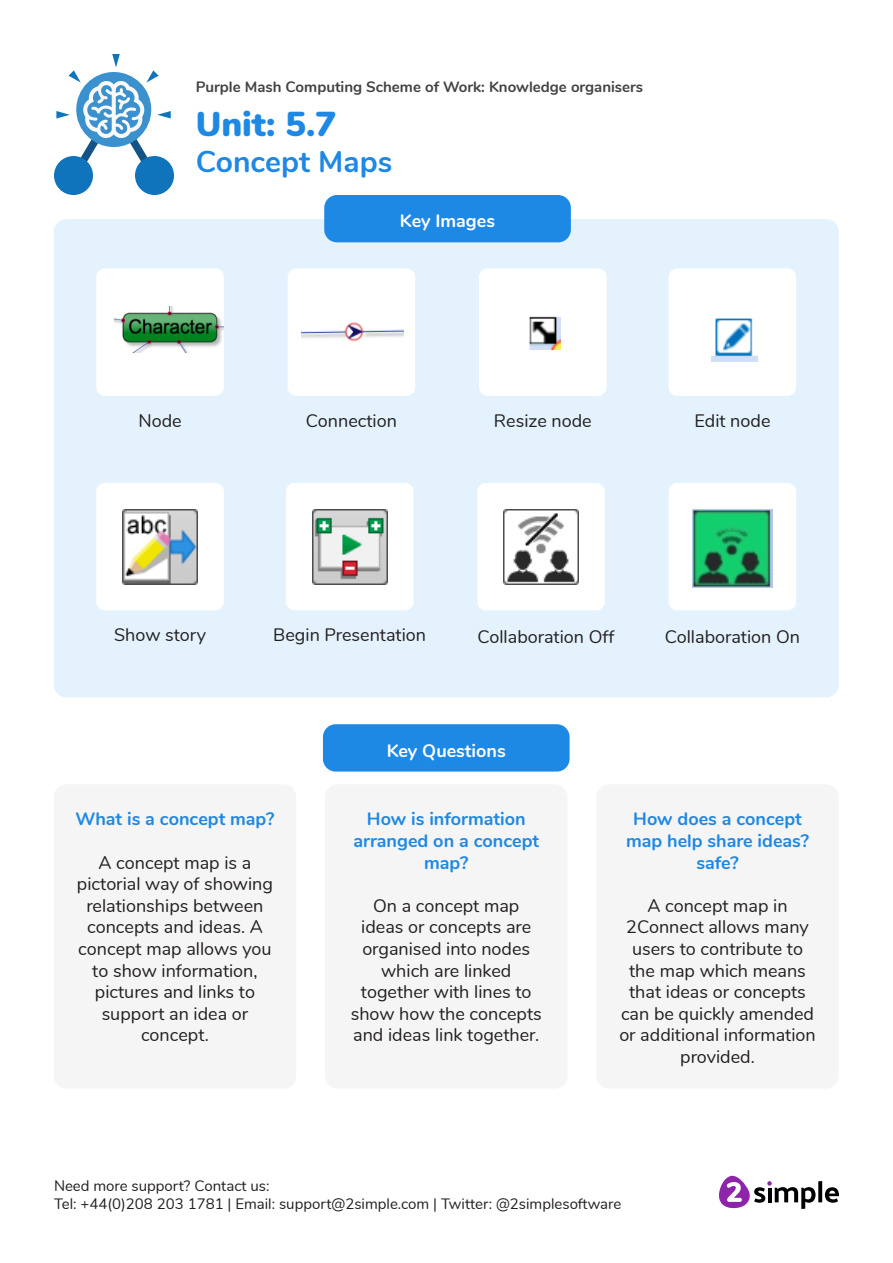
<style>
.page{position:relative;width:893px;height:1263px;background:#fff}
.page>*{position:absolute;margin:0;border:0;box-sizing:border-box;transform-origin:0 0}
.t1{font:900 34.5px "Nunito";color:#1e88e5}
.t2{font:700 30px "Nunito";color:#1e88e5}
.t3{font:18px/21.6px "Nunito";color:#231f20;text-align:center}
.t4{font:700 18px/21.6px "Nunito";color:#1e88e5;text-align:center}
.t5{font:700 18px "Nunito";color:#fff}
.t6{font:15px/18px "Nunito";color:#231f20}
.t7{font:700 15px "Nunito";color:#424242}
</style>
<div class="page">
<svg style="left:818px;top:1181px;width:4px;height:21px"></svg>
<svg style="left:825px;top:1187px;width:14px;height:16px"></svg>
<svg style="left:719px;top:1176px;width:96px;height:33px"></svg>
<div style="left:54px;top:156px;width:39px;height:39px;background:#1074bc;border-radius:50%"></div>
<div style="left:135px;top:156px;width:39px;height:39px;background:#1074bc;border-radius:50%"></div>
<svg style="left:56px;top:54px;width:115px;height:133px"></svg>
<div style="left:54px;top:219px;width:785px;height:478px;background:#e3f2fd;border-radius:13px"></div>
<div style="left:324px;top:195px;width:247px;height:47px;background:#1e88e5;border-radius:13px"></div>
<div style="left:96px;top:268px;width:128px;height:128px;background:#fff;border-radius:9px"></div>
<div style="left:288px;top:268px;width:127px;height:128px;background:#fff;border-radius:9px"></div>
<div style="left:479px;top:268px;width:128px;height:128px;background:#fff;border-radius:9px"></div>
<img style="left:529px;top:316px;width:31px;height:33px">
<div style="left:669px;top:268px;width:127px;height:128px;background:#fff;border-radius:9px"></div>
<div style="left:286px;top:483px;width:127px;height:127px;background:#fff;border-radius:9px"></div>
<div style="left:477px;top:483px;width:128px;height:127px;background:#fff;border-radius:9px"></div>
<div style="left:669px;top:483px;width:127px;height:127px;background:#fff;border-radius:9px"></div>
<img style="left:312px;top:509px;width:75px;height:75px">
<img style="left:504px;top:509px;width:75px;height:75px">
<img style="left:114px;top:306px;width:110px;height:46px">
<img style="left:302px;top:322px;width:102px;height:20px">
<img style="left:711px;top:318px;width:47px;height:43px">
<img style="left:693px;top:509px;width:79px;height:78px">
<div style="left:96px;top:483px;width:128px;height:127px;background:#fff;border-radius:9px"></div>
<img style="left:123px;top:509px;width:75px;height:75px">
<div style="left:323px;top:724px;width:247px;height:47px;background:#1e88e5;border-radius:13px"></div>
<div style="left:54px;top:784px;width:242px;height:305px;background:#f5f5f5;border-radius:13px"></div>
<div style="left:325px;top:784px;width:242px;height:305px;background:#f5f5f5;border-radius:13px"></div>
<div style="left:596px;top:784px;width:243px;height:305px;background:#f5f5f5;border-radius:13px"></div>
<p class="t7" style="left:196px;top:76px;width:449px">Purple Mash Computing Scheme of Work: Knowledge organisers</p>
<p class="t1" style="left:196px;top:98px;width:142px">Unit: 5.7</p>
<p class="t2" style="left:196px;top:139px;width:198px">Concept Maps</p>
<p class="t5" style="left:400px;top:208px;width:97px">Key Images</p>
<p class="t3" style="left:138px;top:409px;width:45px">Node</p>
<p class="t3" style="left:306px;top:409px;width:93px">Connection</p>
<p class="t3" style="left:494px;top:409px;width:99px">Resize node</p>
<p class="t3" style="left:694px;top:409px;width:78px">Edit node</p>
<p class="t3" style="left:114px;top:623px;width:93px">Show story</p>
<p class="t3" style="left:273px;top:623px;width:154px">Begin Presentation</p>
<p class="t3" style="left:477px;top:625px;width:138px">Collaboration Off</p>
<p class="t3" style="left:665px;top:625px;width:137px">Collaboration On</p>
<p class="t4" style="left:75px;top:807px;width:201px">What is a concept map?</p>
<p class="t3" style="left:77px;top:850px;width:198px">A concept map is a pictorial way of showing relationships between concepts and ideas. A concept map allows you to show information, pictures and links to support an idea or concept.</p>
<p class="t5" style="left:387px;top:737px;width:121px">Key Questions</p>
<p class="t4" style="left:353px;top:807px;width:187px">How is information arranged on a concept map?</p>
<p class="t3" style="left:351px;top:894px;width:193px">On a concept map ideas or concepts are organised into nodes which are linked together with lines to show how the concepts and ideas link together.</p>
<p class="t4" style="left:626px;top:807px;width:185px">How does a concept map help share ideas?</p>
<p class="t4" style="left:696px;top:850px;width:44px">safe?</p>
<p class="t3" style="left:619px;top:894px;width:198px">A concept map in<br>2Connect allows many users to contribute to the map which means that ideas or concepts can be quickly amended or additional information provided.</p>
<p class="t6" style="left:54px;top:1176px;width:569px">Need more support? Contact us:<br>Tel: +44(0)208 203 1781 | Email: support@2simple.com | Twitter: @2simplesoftware</p>
</div>
